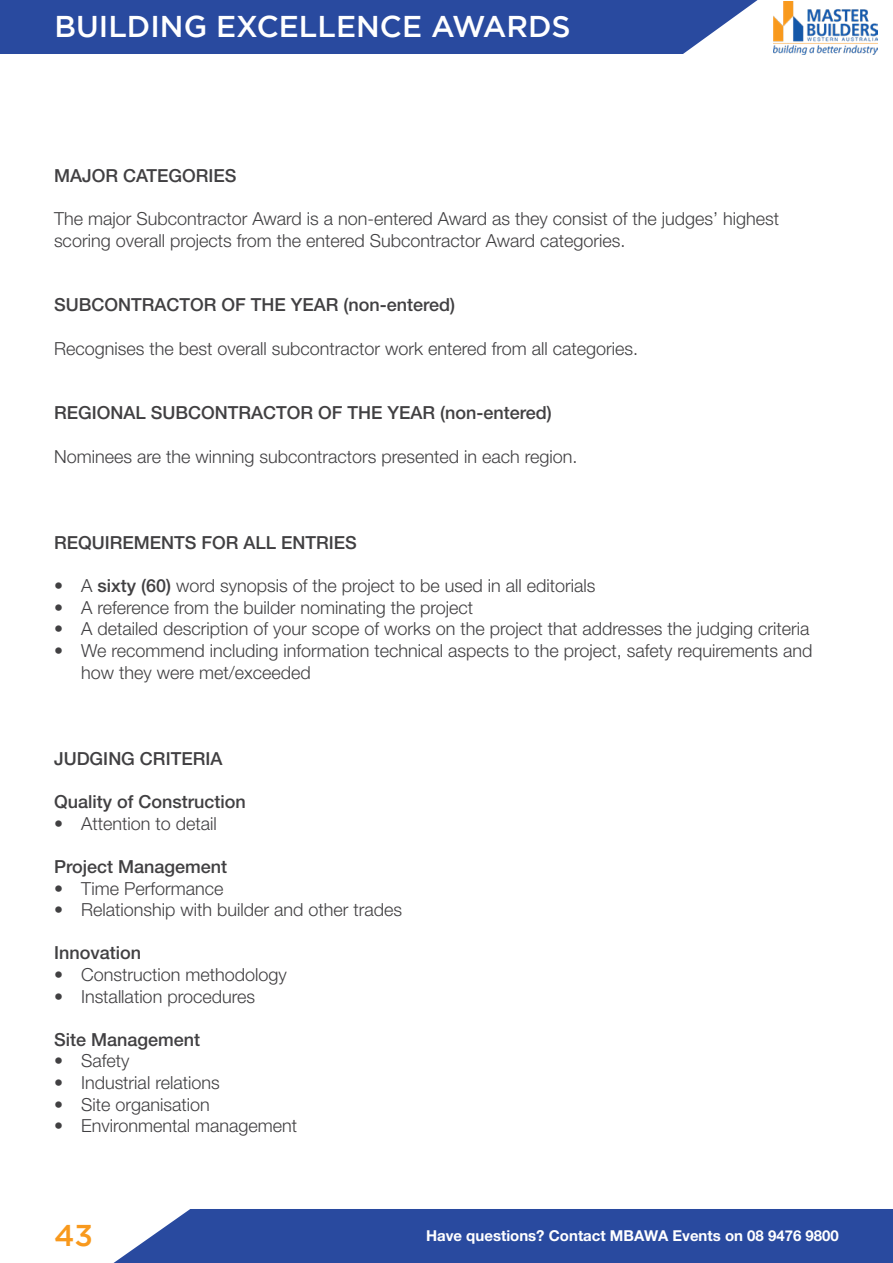
<style>
.page{position:relative;width:893px;height:1263px;background:#fff}
.page>*{position:absolute;margin:0;border:0;box-sizing:border-box;transform-origin:0 0}
.t1{font:500 30px "Gotham";color:#fff}
.t2{font:500 30px "Gotham";color:#f8991d}
.t3{font:300 18px/21.6px "Helvetica Neue LT Std";color:#414042}
.t4{font:500 18px "Helvetica Neue LT Std";color:#414042}
.t5{font:700 15px "Helvetica Neue LT Std";color:#fff}
.s1{font-weight:500}
</style>
<div class="page">
<div style="left:0;top:0;width:758px;height:54px;background:#294a9f"></div>
<img style="left:773px;top:2px;width:105px;height:52px">
<div style="left:114px;top:1209px;width:779px;height:54px;background:#294a9f"></div>
<h1 class="t1" style="left:55px;top:10px;width:518px">BUILDING EXCELLENCE AWARDS</h1>
<p class="t4" style="left:54px;top:165px;width:184px">MAJOR CATEGORIES</p>
<p class="t3" style="left:54px;top:207px;width:727px">The major Subcontractor Award is a non-entered Award as they consist of the judges’ highest scoring overall projects from the entered Subcontractor Award categories.</p>
<p class="t4" style="left:54px;top:294px;width:403px">SUBCONTRACTOR OF THE YEAR (non-entered)</p>
<p class="t3" style="left:54px;top:337px;width:586px">Recognises the best overall subcontractor work entered from all categories.</p>
<p class="t4" style="left:54px;top:402px;width:499px">REGIONAL SUBCONTRACTOR OF THE YEAR (non-entered)</p>
<p class="t3" style="left:54px;top:445px;width:525px">Nominees are the winning subcontractors presented in each region.</p>
<p class="t4" style="left:54px;top:532px;width:304px">REQUIREMENTS FOR ALL ENTRIES</p>
<p class="t3" style="left:54px;top:574px;width:543px">• A <span class="s1">sixty (60)</span> word synopsis of the project to be used in all editorials</p>
<p class="t3" style="left:54px;top:596px;width:421px">• A reference from the builder nominating the project</p>
<p class="t3" style="left:54px;top:618px;width:757px">• A detailed description of your scope of works on the project that addresses the judging criteria</p>
<p class="t3" style="left:81px;top:639px;width:733px;text-indent:-27px">• We recommend including information technical aspects to the project, safety requirements and how they were met/exceeded</p>
<p class="t4" style="left:54px;top:748px;width:170px">JUDGING CRITERIA</p>
<p class="t4" style="left:54px;top:791px;width:193px">Quality of Construction</p>
<p class="t3" style="left:54px;top:812px;width:164px">• Attention to detail</p>
<p class="t4" style="left:54px;top:856px;width:175px">Project Management</p>
<p class="t3" style="left:54px;top:877px;width:171px">• Time Performance</p>
<p class="t3" style="left:54px;top:898px;width:350px">• Relationship with builder and other trades</p>
<p class="t4" style="left:54px;top:942px;width:89px">Innovation</p>
<p class="t3" style="left:54px;top:963px;width:234px">• Construction methodology</p>
<p class="t3" style="left:54px;top:985px;width:203px">• Installation procedures</p>
<p class="t4" style="left:54px;top:1029px;width:148px">Site Management</p>
<p class="t3" style="left:54px;top:1050px;width:77px">• Safety</p>
<p class="t3" style="left:54px;top:1071px;width:167px">• Industrial relations</p>
<p class="t3" style="left:54px;top:1093px;width:157px">• Site organisation</p>
<p class="t3" style="left:54px;top:1114px;width:245px">• Environmental management</p>
<h1 class="t2" style="left:54px;top:1218px;width:40px">43</h1>
<p class="t5" style="left:426px;top:1226px;width:414px">Have questions? Contact MBAWA Events on 08 9476 9800</p>
</div>
